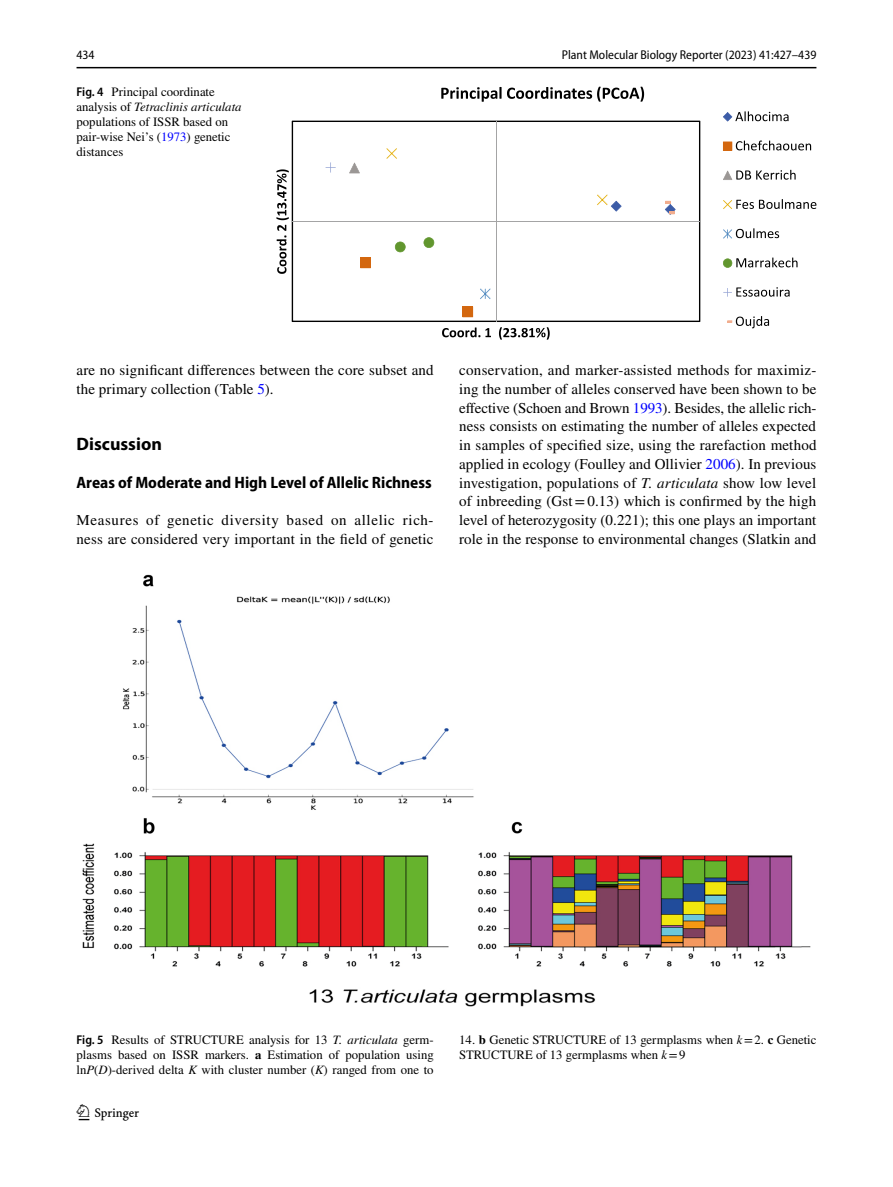
<style>
.page{position:relative;width:893px;height:1187px;background:#fff}
.page>*{position:absolute;margin:0;border:0;box-sizing:border-box;transform-origin:0 0}
.t1{font:22.5px "Springnew Regular 2";color:#000}
.t2{font:700 18px "Myriad Pro";color:#000}
.t3{font:700 semi-condensed 16.5px "Myriad Pro";color:#000}
.t4{font:15px/18.8px "STIX";letter-spacing:.01em;color:#000}
.t5{font:12.75px/15px "STIX";color:#000}
.t6{font:semi-condensed 12.75px "Myriad Pro";color:#000}
.s1{font-family:"Myriad Pro";font-weight:600;font-stretch:semi-condensed}
.s2{font-style:italic}
.s3{color:#00f}
.s4{font-weight:700}
</style>
<div class="page">
<hr style="left:77px;top:67px;width:739px;height:1px;background:#000">
<svg style="left:292px;top:121px;width:408px;height:201px"></svg>
<hr style="left:496px;top:121px;width:1px;height:200px;background:#a4a4a5">
<hr style="left:292px;top:221px;width:408px;height:1px;background:#a4a4a5">
<svg style="left:462px;top:306px;width:11px;height:11px"></svg>
<svg style="left:360px;top:257px;width:11px;height:11px"></svg>
<svg style="left:349px;top:163px;width:11px;height:10px"></svg>
<svg style="left:387px;top:148px;width:10px;height:11px"></svg>
<svg style="left:597px;top:195px;width:25px;height:16px"></svg>
<svg style="left:480px;top:289px;width:10px;height:10px"></svg>
<svg style="left:424px;top:237px;width:10px;height:11px"></svg>
<svg style="left:395px;top:241px;width:11px;height:11px"></svg>
<svg style="left:326px;top:162px;width:10px;height:10px"></svg>
<svg style="left:665px;top:201px;width:11px;height:14px"></svg>
<svg style="left:276px;top:169px;width:13px;height:105px"></svg>
<svg style="left:442px;top:327px;width:108px;height:12px"></svg>
<svg style="left:441px;top:87px;width:203px;height:15px"></svg>
<svg style="left:723px;top:111px;width:65px;height:10px"></svg>
<svg style="left:723px;top:140px;width:88px;height:11px"></svg>
<svg style="left:723px;top:170px;width:73px;height:10px"></svg>
<svg style="left:723px;top:199px;width:93px;height:10px"></svg>
<svg style="left:723px;top:228px;width:56px;height:10px"></svg>
<svg style="left:723px;top:257px;width:74px;height:11px"></svg>
<svg style="left:723px;top:287px;width:67px;height:9px"></svg>
<svg style="left:727px;top:316px;width:42px;height:12px"></svg>
<img style="left:82px;top:574px;width:729px;height:433px">
<p class="t6" style="left:77px;top:48px;width:20px">434</p>
<p class="t6" style="left:562px;top:48px;width:256px">Plant Molecular Biology Reporter (2023) 41:427–439</p>
<p class="t5" style="left:77px;top:85px;width:167px"><span class="s1">Fig. 4</span> Principal coordinate analysis of <span class="s2">Tetraclinis articulata </span>populations of ISSR based on pair-wise Nei’s (<span class="s3">1973</span>) genetic distances</p>
<p class="t4" style="left:77px;top:361px;width:359px">are no significant differences between the core subset and the primary collection (Table <span class="s3">5</span>).</p>
<p class="t2" style="left:77px;top:432px;width:87px">Discussion</p>
<p class="t3" style="left:77px;top:473px;width:357px">Areas of Moderate and High Level of Allelic Richness</p>
<p class="t4" style="left:77px;top:511px;width:359px">Measures of genetic diversity based on allelic rich‑ ness are considered very important in the field of genetic</p>
<p class="t4" style="left:459px;top:361px;width:359px;text-align:justify">conservation, and marker-assisted methods for maximiz‑ ing the number of alleles conserved have been shown to be effective (Schoen and Brown <span class="s3">1993</span>). Besides, the allelic rich‑ ness consists on estimating the number of alleles expected in samples of specified size, using the rarefaction method applied in ecology (Foulley and Ollivier <span class="s3">2006</span>). In previous investigation, populations of <span class="s2">T. articulata</span> show low level of inbreeding (Gst=0.13) which is confirmed by the high level of heterozygosity (0.221); this one plays an important role in the response to environmental changes (Slatkin and</p>
<p class="t5" style="left:77px;top:1032px;width:359px;text-align:justify"><span class="s1">Fig. 5</span> Results of STRUCTURE analysis for 13 <span class="s2">T. articulata</span> germ‑ plasms based on ISSR markers. <span class="s4">a</span> Estimation of population using ln<span class="s2">P</span>(<span class="s2">D</span>)-derived delta <span class="s2">K</span> with cluster number (<span class="s2">K</span>) ranged from one to</p>
<p class="t5" style="left:459px;top:1032px;width:359px">14. <span class="s4">b</span> Genetic STRUCTURE of 13 germplasms when <span class="s2">k</span>=2. <span class="s4">c</span> Genetic<br>STRUCTURE of 13 germplasms when <span class="s2">k</span>=9</p>
<h1 class="t1" style="left:79px;top:1104px;width:62px">1 3</h1>
</div>
